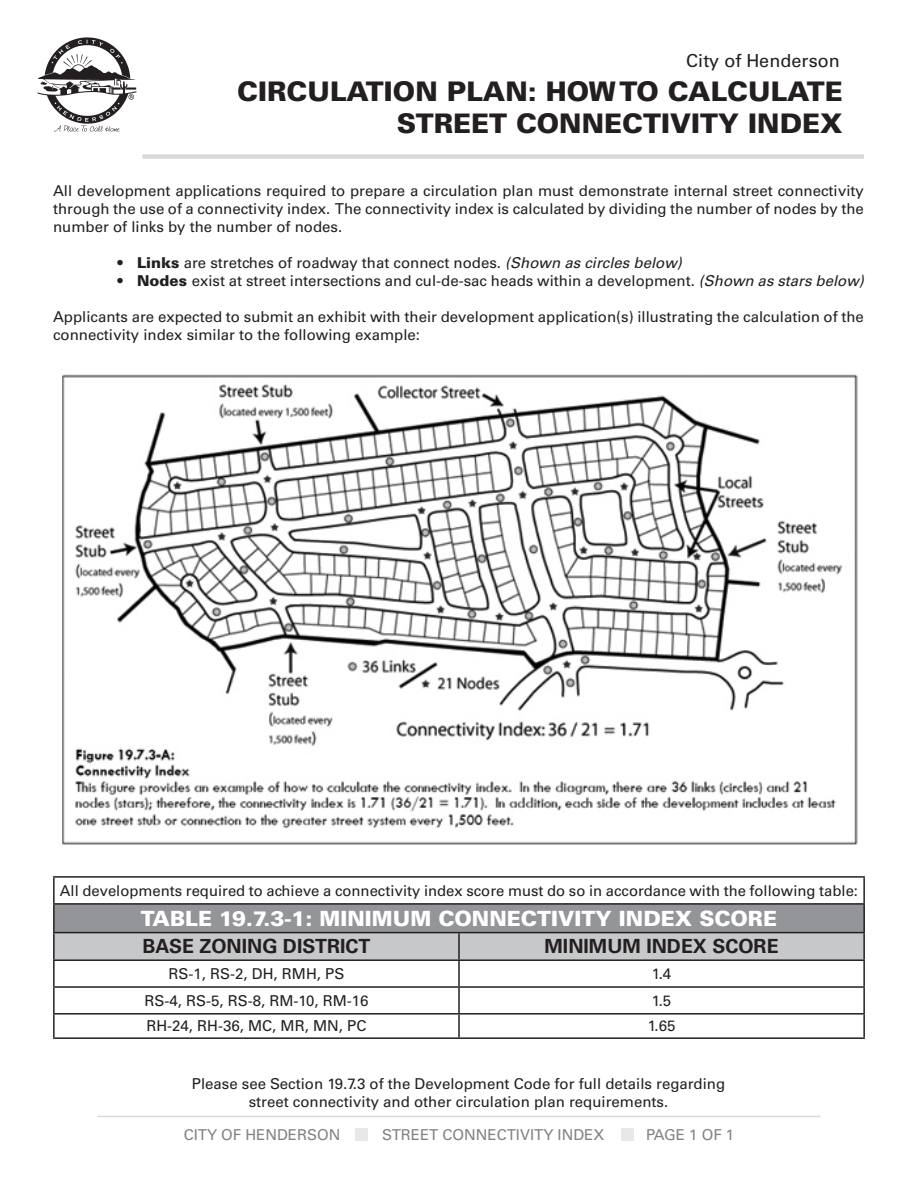
<style>
.page{position:relative;width:918px;height:1188px;background:#fff}
.page>*{position:absolute;margin:0;border:0;box-sizing:border-box;transform-origin:0 0}
.t1{font:900 27px "Univers LT Std";color:#231f20}
.body{font:900 21px "Univers LT Std";color:#fff}
.body-2{font:700 19.5px "Univers LT Std";color:#231f20}
.t2{font:18px "Univers LT Std";color:#231f20}
.body-3{font:15px/18px "Univers LT Std";color:#231f20;text-align:justify}
.t3{font:15px "Univers LT Std";color:#808285}
.s1{font-weight:900}
.s2{font-style:italic}
</style>
<div class="page">
<div style="left:356px;top:1128px;width:12px;height:13px;background:#e6e7e9"></div>
<div style="left:621px;top:1128px;width:12px;height:13px;background:#e6e7e9"></div>
<hr style="left:98px;top:1116px;width:722px;height:1px;background:#d8d9db">
<div style="left:54px;top:904px;width:810px;height:29px;background:#939598"></div>
<div style="left:55px;top:933px;width:808px;height:26px;background:#c7c8ca"></div>
<hr style="left:863px;top:878px;width:2px;height:25px;background:#231f20">
<hr style="left:53px;top:878px;width:2px;height:25px;background:#231f20">
<hr style="left:53px;top:876px;width:406px;height:2px;background:#231f20">
<hr style="left:459px;top:876px;width:406px;height:2px;background:#231f20">
<hr style="left:53px;top:903px;width:406px;height:2px;background:#231f20">
<hr style="left:53px;top:905px;width:2px;height:27px;background:#231f20">
<hr style="left:459px;top:903px;width:406px;height:2px;background:#231f20">
<hr style="left:863px;top:905px;width:2px;height:27px;background:#231f20">
<hr style="left:53px;top:932px;width:406px;height:1px;background:#231f20">
<hr style="left:53px;top:933px;width:2px;height:26px;background:#231f20">
<hr style="left:459px;top:932px;width:406px;height:1px;background:#231f20">
<hr style="left:458px;top:933px;width:2px;height:26px;background:#231f20">
<hr style="left:863px;top:933px;width:2px;height:26px;background:#231f20">
<hr style="left:53px;top:959px;width:406px;height:2px;background:#231f20">
<hr style="left:53px;top:961px;width:2px;height:25px;background:#231f20">
<hr style="left:459px;top:959px;width:406px;height:2px;background:#231f20">
<hr style="left:458px;top:961px;width:2px;height:25px;background:#231f20">
<hr style="left:863px;top:961px;width:2px;height:25px;background:#231f20">
<hr style="left:53px;top:986px;width:406px;height:2px;background:#231f20">
<hr style="left:53px;top:988px;width:2px;height:25px;background:#231f20">
<hr style="left:459px;top:986px;width:406px;height:2px;background:#231f20">
<hr style="left:458px;top:988px;width:2px;height:25px;background:#231f20">
<hr style="left:863px;top:988px;width:2px;height:25px;background:#231f20">
<hr style="left:53px;top:1013px;width:406px;height:2px;background:#231f20">
<hr style="left:53px;top:1015px;width:2px;height:22px;background:#231f20">
<hr style="left:459px;top:1013px;width:406px;height:2px;background:#231f20">
<hr style="left:458px;top:1015px;width:2px;height:22px;background:#231f20">
<hr style="left:863px;top:1015px;width:2px;height:22px;background:#231f20">
<hr style="left:53px;top:1037px;width:406px;height:2px;background:#231f20">
<hr style="left:459px;top:1037px;width:406px;height:2px;background:#231f20">
<img style="left:38px;top:38px;width:99px;height:93px">
<div style="left:142px;top:154px;width:722px;height:5px;background:#d8d9db"></div>
<img style="left:62px;top:374px;width:796px;height:471px">
<p class="t2" style="left:686px;top:50px;width:155px">City of Henderson</p>
<p class="t1" style="left:237px;top:74px;width:607px">CIRCULATION PLAN: HOW TO CALCULATE</p>
<p class="t1" style="left:397px;top:106px;width:447px">STREET CONNECTIVITY INDEX</p>
<p class="body-3" style="left:53px;top:182px;width:812px">All development applications required to prepare a circulation plan must demonstrate internal street connectivity through the use of a connectivity index. The connectivity index is calculated by dividing the number of nodes by the number of links by the number of nodes.</p>
<p class="body-3" style="left:118px;top:254px;width:566px">• <span class="s1">Links</span> are stretches of roadway that connect nodes. <span class="s2">(Shown as circles below)</span></p>
<p class="body-3" style="left:118px;top:272px;width:748px">• <span class="s1">Nodes</span> exist at street intersections and cul-de-sac heads within a development. <span class="s2">(Shown as stars below)</span></p>
<p class="body-3" style="left:53px;top:308px;width:812px">Applicants are expected to submit an exhibit with their development application(s) illustrating the calculation of the connectivity index similar to the following example:</p>
<p class="body-3" style="left:60px;top:882px;width:800px">All developments required to achieve a connectivity index score must do so in accordance with the following table:</p>
<p class="body" style="left:141px;top:905px;width:638px">TABLE 19.7.3-1: MINIMUM CONNECTIVITY INDEX SCORE</p>
<p class="body-2" style="left:142px;top:935px;width:229px">BASE ZONING DISTRICT</p>
<p class="body-2" style="left:545px;top:935px;width:236px">MINIMUM INDEX SCORE</p>
<p class="body-3" style="left:168px;top:965px;width:177px">RS-1, RS-2, DH, RMH, PS</p>
<p class="body-3" style="left:652px;top:965px;width:21px">1.4</p>
<p class="body-3" style="left:144px;top:992px;width:226px">RS-4, RS-5, RS-8, RM-10, RM-16</p>
<p class="body-3" style="left:652px;top:992px;width:21px">1.5</p>
<p class="body-3" style="left:146px;top:1017px;width:222px">RH-24, RH-36, MC, MR, MN, PC</p>
<p class="body-3" style="left:648px;top:1017px;width:29px">1.65</p>
<p class="body-3" style="left:192px;top:1074px;width:535px">Please see Section 19.7.3 of the Development Code for full details regarding</p>
<p class="body-3" style="left:249px;top:1092px;width:421px">street connectivity and other circulation plan requirements.</p>
<p class="t3" style="left:184px;top:1126px;width:158px">CITY OF HENDERSON</p>
<p class="t3" style="left:382px;top:1126px;width:224px">STREET CONNECTIVITY INDEX</p>
<p class="t3" style="left:646px;top:1126px;width:90px">PAGE 1 OF 1</p>
</div>
